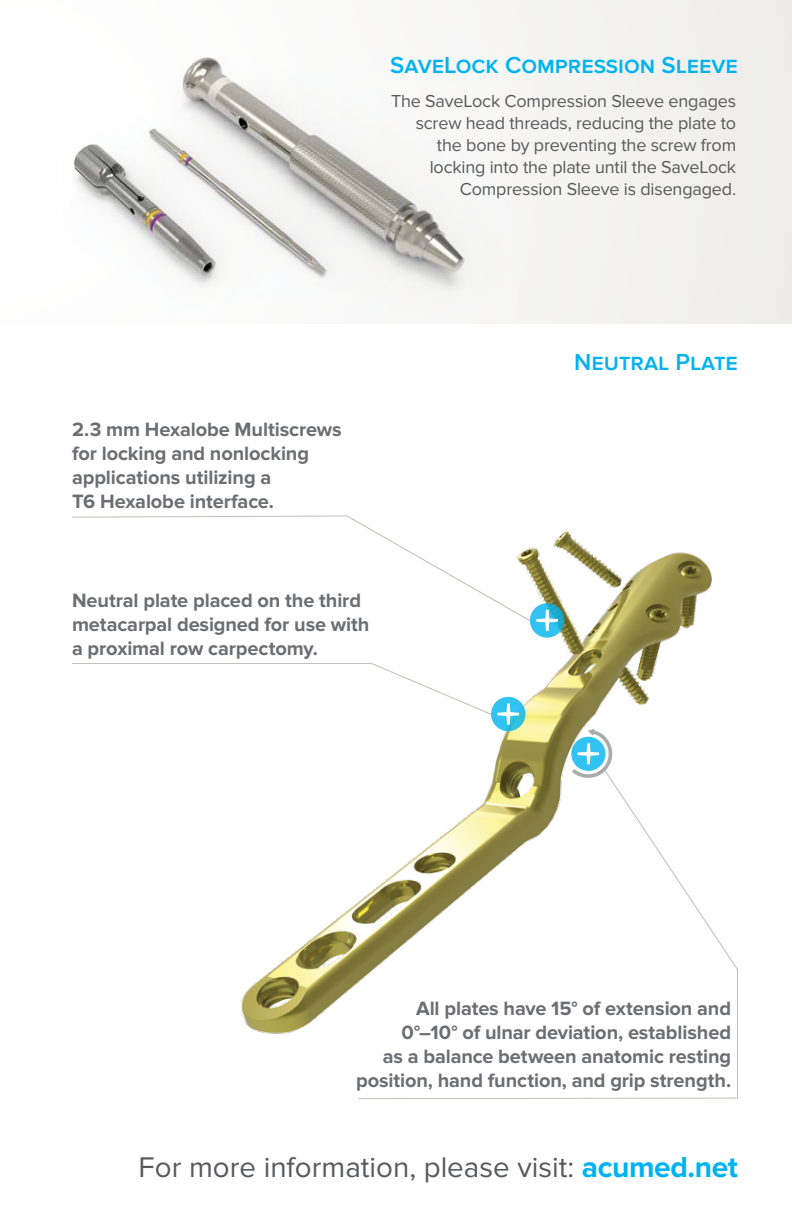
<style>
.page{position:relative;width:792px;height:1224px;background:#fff}
.page>*{position:absolute;margin:0;border:0;box-sizing:border-box;transform-origin:0 0}
.t1{font:29.6px "Proxima Nova";color:#58595b}
.t2{font:600 24px "Proxima Nova";color:#00b3ef}
.Bulleted_List{font:700 20px/24px "Proxima Nova";letter-spacing:-.005em;color:#6d6e71}
.t3{font:18px/22px "Proxima Nova";letter-spacing:-.01em;color:#58595b;text-align:right}
.s1{font-weight:700;font-size:30px;color:#00b3ef}
</style>
<div class="page">
<img style="left:241px;top:531px;width:471px;height:503px">
<div style="left:0;top:0;width:792px;height:324px;background:#f3f2f0"></div>
<svg style="left:491px;top:697px;width:34px;height:34px"></svg>
<svg style="left:530px;top:603px;width:34px;height:35px"></svg>
<svg style="left:536px;top:610px;width:22px;height:21px"></svg>
<svg style="left:572px;top:729px;width:42px;height:40px"></svg>
<svg style="left:72px;top:515px;width:459px;height:107px"></svg>
<svg style="left:72px;top:662px;width:447px;height:63px"></svg>
<svg style="left:358px;top:769px;width:380px;height:330px"></svg>
<img style="left:0;top:26px;width:465px;height:298px">
<p class="t2" style="left:390px;top:51px;width:349px">SaveLock Compression Sleeve</p>
<p class="t3" style="left:391px;top:90px;width:347px">The SaveLock Compression Sleeve engages screw head threads, reducing the plate to the bone by preventing the screw from locking into the plate until the SaveLock Compression Sleeve is disengaged.</p>
<p class="Bulleted_List" style="left:72px;top:418px;width:271px">2.3 mm Hexalobe Multiscrews for locking and nonlocking applications utilizing a<br>T6 Hexalobe interface.</p>
<p class="Bulleted_List" style="left:72px;top:588px;width:299px">Neutral plate placed on the third metacarpal designed for use with a proximal row carpectomy.</p>
<p class="t2" style="left:574px;top:348px;width:165px">Neutral Plate</p>
<p class="Bulleted_List" style="left:356px;top:997px;width:377px;text-align:right">All plates have 15° of extension and 0°–10° of ulnar deviation, established<br>as a balance between anatomic resting position, hand function, and grip strength.</p>
<p class="t1" style="left:139px;top:1150px;width:601px">For more information, please visit: <span class="s1">acumed.net</span></p>
</div>
